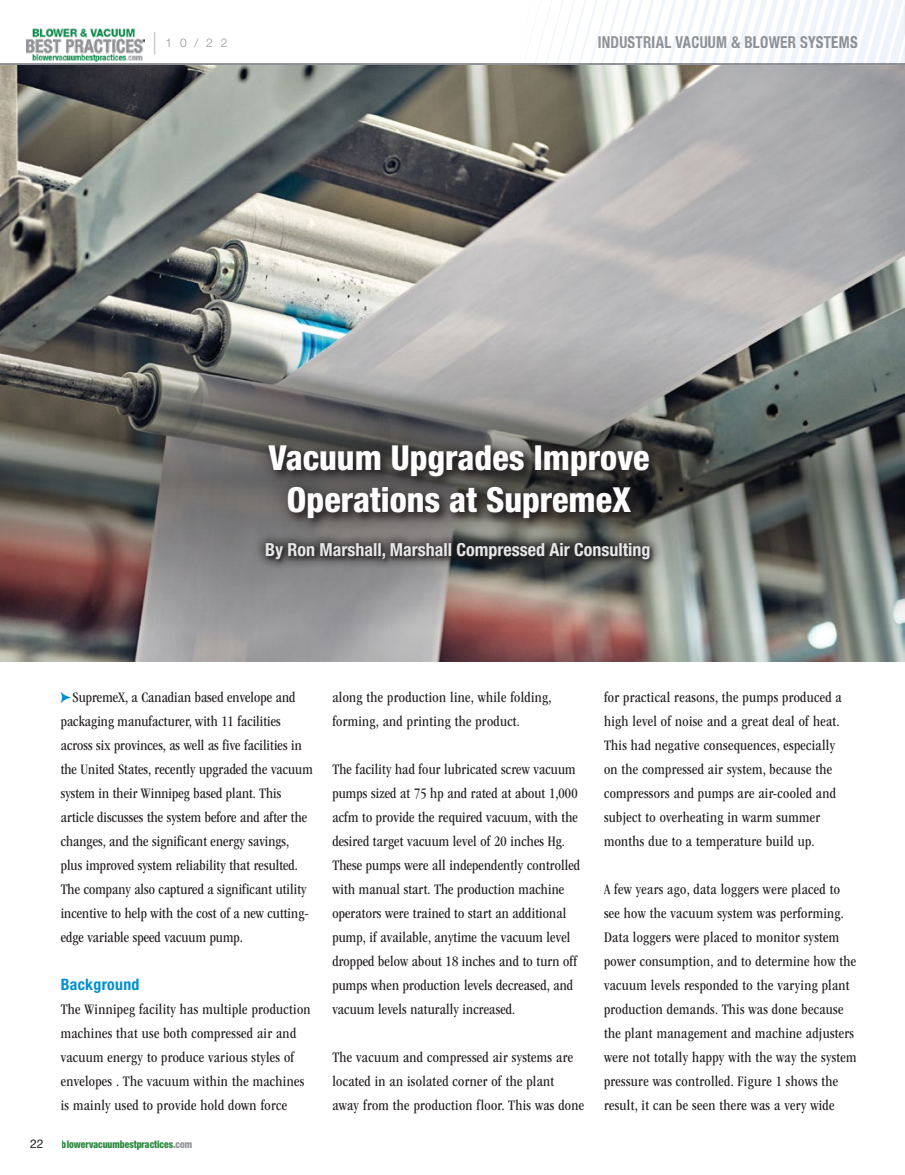
<style>
.page{position:relative;width:905px;height:1175px;background:#fff}
.page>*{position:absolute;margin:0;border:0;box-sizing:border-box;transform-origin:0 0}
.t1{font:800 condensed 34.5px/42px "Helvetica Neue LT Pro";color:#fff;text-align:center}
.t2{font:300 condensed 30px "Helvetica Neue LT Pro";color:#c7c8ca;scale:.9 1}
.t3{font:700 condensed 18px "Helvetica Neue LT Pro";color:#e6e7e8}
.t4{font:700 condensed 16.5px "Helvetica Neue LT Pro";letter-spacing:.02em;color:#939598;scale:.9 1}
.t5{font:700 condensed 15.75px "Helvetica Neue LT Pro";letter-spacing:.02em;color:#008fd0}
.t6{font:condensed 15px/24px "ITC Garamond Std";letter-spacing:.02em;color:#231f20}
.t7{font:300 12px "Helvetica Neue LT Pro";color:#939598}
.t8{font:12px "Helvetica Neue LT Pro";color:#231f20}
.t9{font:900 condensed 10.5px "Helvetica Neue LT Pro";color:#2f8b43;scale:.9 1}
.s1{font-family:"Pointers";font-stretch:normal;color:#008fd0}
.s2{color:#939598}
</style>
<div class="page">
<img style="left:0;top:135px;width:904px;height:526px">
<img style="left:0;top:328px;width:904px;height:301px">
<svg style="left:0;top:0;width:905px;height:135px"></svg>
<div style="left:246px;top:422px;width:425px;height:119px;background:#231f20;opacity:.5"></div>
<div style="left:253px;top:531px;width:409px;height:41px;background:#231f20;opacity:.75"></div>
<img style="left:26px;top:27px;width:118px;height:35px">
<hr style="left:0;top:64px;width:904px;height:1px;background:#939598">
<h2 class="t2" style="left:152px;top:26px;width:8px">|</h2>
<p class="t7" style="left:165px;top:35px;width:63px">10/22</p>
<p class="t4" style="left:597px;top:32px;width:290px">INDUSTRIAL VACUUM &amp; BLOWER SYSTEMS</p>
<h1 class="t1" style="left:268px;top:436px;width:383px">Vacuum Upgrades Improve<br>Operations at SupremeX</h1>
<p class="t3" style="left:265px;top:539px;width:386px">By Ron Marshall, Marshall Compressed Air Consulting</p>
<p class="t6" style="left:61px;top:685px;width:253px"><span class="s1">c</span>SupremeX, a Canadian based envelope and packaging manufacturer, with 11 facilities across six provinces, as well as five facilities in the United States, recently upgraded the vacuum system in their Winnipeg based plant. This article discusses the system before and after the changes, and the significant energy savings, plus improved system reliability that resulted.<br>The company also captured a significant utility incentive to help with the cost of a new cutting&shy;edge variable speed vacuum pump.</p>
<p class="t5" style="left:61px;top:975px;width:80px">Background</p>
<p class="t6" style="left:61px;top:997px;width:251px">The Winnipeg facility has multiple production machines that use both compressed air and vacuum energy to produce various styles of envelopes . The vacuum within the machines is mainly used to provide hold down force</p>
<p class="t8" style="left:30px;top:1136px;width:15px">22</p>
<p class="t9" style="left:62px;top:1137px;width:146px">blowervacuumbestpractices<span class="s2">.com</span></p>
<p class="t6" style="left:332px;top:685px;width:221px">along the production line, while folding, forming, and printing the product.</p>
<p class="t6" style="left:332px;top:757px;width:249px">The facility had four lubricated screw vacuum pumps sized at 75 hp and rated at about 1,000 acfm to provide the required vacuum, with the desired target vacuum level of 20 inches Hg.<br>These pumps were all independently controlled with manual start. The production machine operators were trained to start an additional pump, if available, anytime the vacuum level dropped below about 18 inches and to turn off pumps when production levels decreased, and vacuum levels naturally increased.</p>
<p class="t6" style="left:332px;top:1045px;width:253px">The vacuum and compressed air systems are located in an isolated corner of the plant away from the production floor. This was done</p>
<p class="t6" style="left:604px;top:685px;width:239px">for practical reasons, the pumps produced a high level of noise and a great deal of heat.<br>This had negative consequences, especially on the compressed air system, because the compressors and pumps are air-cooled and subject to overheating in warm summer months due to a temperature build up.</p>
<p class="t6" style="left:604px;top:877px;width:254px">A few years ago, data loggers were placed to see how the vacuum system was performing.<br>Data loggers were placed to monitor system power consumption, and to determine how the vacuum levels responded to the varying plant production demands. This was done because the plant management and machine adjusters were not totally happy with the way the system pressure was controlled. Figure 1 shows the result, it can be seen there was a very wide</p>
</div>
